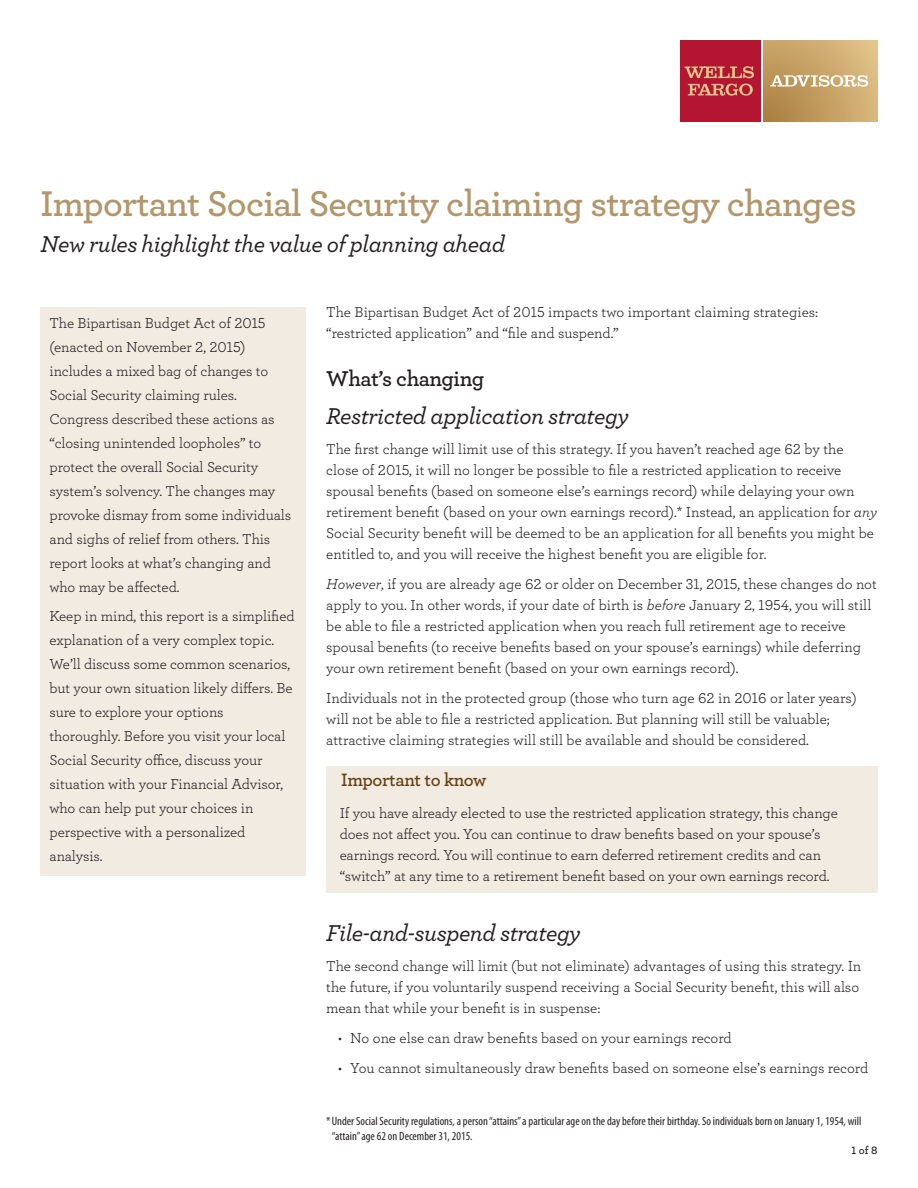
<style>
.page{position:relative;width:918px;height:1188px;background:#fff}
.page>*{position:absolute;margin:0;border:0;box-sizing:border-box;transform-origin:0 0}
.t1{font:600 37.5px "Archer";letter-spacing:-.02em;color:#b2966c}
.t2{font:italic 500 24px "Archer";letter-spacing:-.02em;color:#231f20}
.t3{font:600 22.5px "Archer";letter-spacing:-.02em;color:#231f20}
.t4{font:600 18.75px "Archer";letter-spacing:-.02em;color:#653f0f}
.t5{font:15px/24px "Archer";letter-spacing:-.005em;color:#231f20}
.t6{font:condensed 12px/14.4px "Myriad Pro";color:#231f20}
.t7{font:600 11.25px "Archer";color:#231f20}
.s1{font-style:italic}
</style>
<div class="page">
<svg style="left:764px;top:40px;width:114px;height:82px;background:#c8a468"></svg>
<svg style="left:770px;top:75px;width:98px;height:12px"></svg>
<div style="left:680px;top:40px;width:81px;height:82px;background:#b41530"></div>
<svg style="left:684px;top:66px;width:70px;height:12px"></svg>
<svg style="left:688px;top:84px;width:65px;height:12px"></svg>
<div style="left:326px;top:766px;width:552px;height:127px;background:#f2ebe2"></div>
<div style="left:40px;top:307px;width:266px;height:569px;background:#f2ebe2"></div>
<h1 class="t1" style="left:40px;top:176px;width:818px">Important Social Security claiming strategy changes</h1>
<h2 class="t2" style="left:40px;top:226px;width:466px">New rules highlight the value of planning ahead</h2>
<p class="t5" style="left:50px;top:310px;width:243px">The Bipartisan Budget Act of 2015 (enacted on November 2, 2015) includes a mixed bag of changes to Social Security claiming rules.<br>Congress described these actions as “closing unintended loopholes” to protect the overall Social Security system’s solvency. The changes may provoke dismay from some individuals and sighs of relief from others. This report looks at what’s changing and who may be affected.</p>
<p class="t5" style="left:50px;top:603px;width:247px">Keep in mind, this report is a simplified explanation of a very complex topic.<br>We’ll discuss some common scenarios, but your own situation likely differs. Be sure to explore your options thoroughly. Before you visit your local Social Security office, discuss your situation with your Financial Advisor, who can help put your choices in perspective with a personalized analysis.</p>
<p class="t5" style="left:326px;top:301px;width:494px;line-height:21px">The Bipartisan Budget Act of 2015 impacts two important claiming strategies: “restricted application” and “file and suspend.”</p>
<h3 class="t3" style="left:326px;top:362px;width:160px">What’s changing</h3>
<h2 class="t2" style="left:326px;top:398px;width:304px">Restricted application strategy</h2>
<p class="t5" style="left:326px;top:438px;width:552px;line-height:21px">The first change will limit use of this strategy. If you haven’t reached age 62 by the close of 2015, it will no longer be possible to file a restricted application to receive spousal benefits (based on someone else’s earnings record) while delaying your own retirement benefit (based on your own earnings record).* Instead, an application for <span class="s1">any </span>Social Security benefit will be deemed to be an application for all benefits you might be entitled to, and you will receive the highest benefit you are eligible for.</p>
<p class="t5" style="left:326px;top:573px;width:552px;line-height:21px"><span class="s1">However</span>, if you are already age 62 or older on December 31, 2015, these changes do not apply to you. In other words, if your date of birth is <span class="s1">before</span> January 2, 1954, you will still be able to file a restricted application when you reach full retirement age to receive spousal benefits (to receive benefits based on your spouse’s earnings) while deferring your own retirement benefit (based on your own earnings record).</p>
<p class="t5" style="left:326px;top:687px;width:532px;line-height:21px">Individuals not in the protected group (those who turn age 62 in 2016 or later years) will not be able to file a restricted application. But planning will still be valuable; attractive claiming strategies will still be available and should be considered.</p>
<p class="t4" style="left:341px;top:766px;width:147px">Important to know</p>
<p class="t5" style="left:340px;top:801px;width:500px;line-height:21px">If you have already elected to use the restricted application strategy, this change does not affect you. You can continue to draw benefits based on your spouse’s earnings record. You will continue to earn deferred retirement credits and can “switch” at any time to a retirement benefit based on your own earnings record.</p>
<h2 class="t2" style="left:326px;top:915px;width:256px">File-and-suspend strategy</h2>
<p class="t5" style="left:326px;top:954px;width:537px;line-height:21px">The second change will limit (but not eliminate) advantages of using this strategy. In the future, if you voluntarily suspend receiving a Social Security benefit, this will also mean that while your benefit is in suspense:</p>
<p class="t5" style="left:338px;top:1025px;width:395px">• No one else can draw benefits based on your earnings record</p>
<p class="t5" style="left:338px;top:1055px;width:531px">• You cannot simultaneously draw benefits based on someone else’s earnings record</p>
<p class="t6" style="left:332px;top:1114px;width:531px;text-indent:-6px">*Under Social Security regulations, a person “attains” a particular age on the day before their birthday. So individuals born on January 1, 1954, will “attain” age 62 on December 31, 2015.</p>
<p class="t7" style="left:852px;top:1142px;width:27px">1 of 8</p>
</div>
